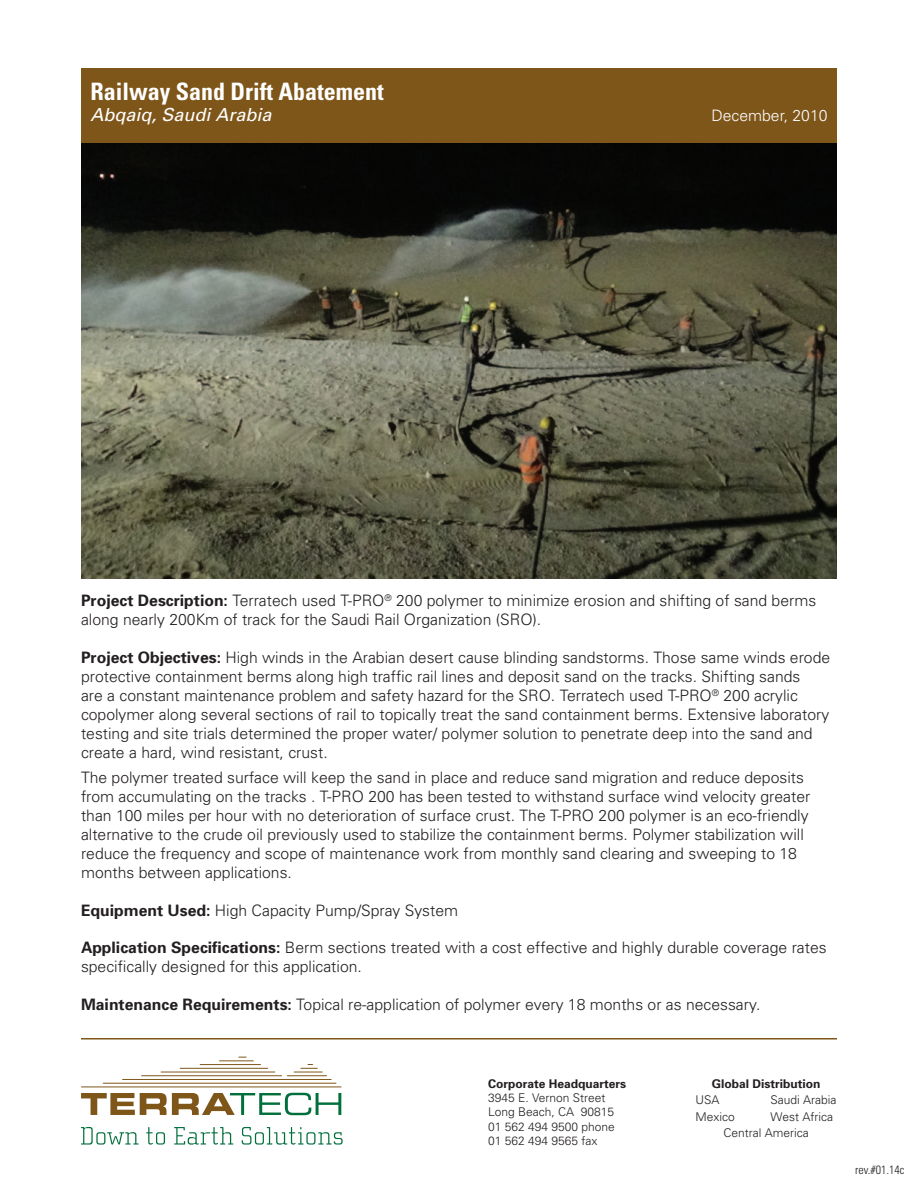
<style>
.page{position:relative;width:918px;height:1188px;background:#fff}
.page>*{position:absolute;margin:0;border:0;box-sizing:border-box;transform-origin:0 0}
.t1{font:700 condensed 24px "Univers";color:#fff}
.t2{font:italic 18px "Univers";color:#fff}
.t3{font:300 15.75px/18.9px "Univers";color:#231f20}
.t4{font:300 15.75px "Univers";color:#fff}
.t5{font:300 12px "Univers";color:#231f20}
.t6{font:700 12px "Univers";color:#231f20}
.t7{font:300 condensed 12px "Univers";color:#231f20}
.s1{font-weight:700}
</style>
<div class="page">
<hr style="left:81px;top:1086px;width:260px;height:1px;background:#7f5619">
<hr style="left:103px;top:1083px;width:233px;height:1px;background:#7f5619">
<hr style="left:123px;top:1079px;width:208px;height:1px;background:#7f5619">
<hr style="left:142px;top:1075px;width:140px;height:1px;background:#7f5619">
<hr style="left:287px;top:1075px;width:40px;height:1px;background:#7f5619">
<hr style="left:161px;top:1072px;width:114px;height:1px;background:#7f5619">
<hr style="left:180px;top:1068px;width:88px;height:1px;background:#7f5619">
<hr style="left:200px;top:1064px;width:61px;height:1px;background:#7f5619">
<svg style="left:294px;top:1064px;width:28px;height:9px"></svg>
<hr style="left:220px;top:1060px;width:33px;height:1px;background:#7f5619">
<svg style="left:81px;top:1093px;width:260px;height:22px"></svg>
<svg style="left:81px;top:1127px;width:58px;height:18px"></svg>
<svg style="left:146px;top:1127px;width:19px;height:18px"></svg>
<svg style="left:174px;top:1127px;width:59px;height:18px"></svg>
<svg style="left:242px;top:1127px;width:101px;height:18px"></svg>
<img style="left:81px;top:143px;width:756px;height:435px">
<hr style="left:81px;top:1038px;width:756px;height:2px;background:#7f5619">
<div style="left:81px;top:68px;width:756px;height:75px;background:#7f5619"></div>
<p class="t1" style="left:90px;top:77px;width:295px">Railway Sand Drift Abatement</p>
<p class="t2" style="left:90px;top:104px;width:183px">Abqaiq, Saudi Arabia</p>
<p class="t4" style="left:711px;top:106px;width:118px">December, 2010</p>
<p class="t3" style="left:81px;top:591px;width:737px"><span class="s1">Project Description:</span> Terratech used T-PRO<sup>®</sup> 200 polymer to minimize erosion and shifting of sand berms along nearly 200Km of track for the Saudi Rail Organization (SRO).</p>
<p class="t3" style="left:81px;top:648px;width:751px"><span class="s1">Project Objectives:</span> High winds in the Arabian desert cause blinding sandstorms. Those same winds erode protective containment berms along high traffic rail lines and deposit sand on the tracks. Shifting sands<br>are a constant maintenance problem and safety hazard for the SRO. Terratech used T-PRO<sup>®</sup> 200 acrylic copolymer along several sections of rail to topically treat the sand containment berms. Extensive laboratory testing and site trials determined the proper water/ polymer solution to penetrate deep into the sand and create a hard, wind resistant, crust.</p>
<p class="t3" style="left:81px;top:768px;width:731px">The polymer treated surface will keep the sand in place and reduce sand migration and reduce deposits from accumulating on the tracks . T-PRO 200 has been tested to withstand surface wind velocity greater than 100 miles per hour with no deterioration of surface crust. The T-PRO 200 polymer is an eco-friendly alternative to the crude oil previously used to stabilize the containment berms. Polymer stabilization will reduce the frequency and scope of maintenance work from monthly sand clearing and sweeping to 18 months between applications.</p>
<p class="t3" style="left:81px;top:901px;width:379px"><span class="s1">Equipment Used:</span> High Capacity Pump/Spray System</p>
<p class="t3" style="left:81px;top:938px;width:747px"><span class="s1">Application Specifications:</span> Berm sections treated with a cost effective and highly durable coverage rates specifically designed for this application.</p>
<p class="t3" style="left:81px;top:995px;width:681px"><span class="s1">Maintenance Requirements:</span> Topical re-application of polymer every 18 months or as necessary.</p>
<p class="t6" style="left:488px;top:1076px;width:140px">Corporate Headquarters</p>
<p class="t5" style="left:488px;top:1091px;width:119px">3945 E. Vernon Street</p>
<p class="t5" style="left:488px;top:1105px;width:128px">Long Beach, CA 90815</p>
<p class="t5" style="left:488px;top:1119px;width:128px">01 562 494 9500 phone</p>
<p class="t5" style="left:488px;top:1134px;width:111px">01 562 494 9565 fax</p>
<p class="t6" style="left:712px;top:1076px;width:110px">Global Distribution</p>
<p class="t5" style="left:696px;top:1093px;width:25px">USA</p>
<p class="t5" style="left:771px;top:1093px;width:68px">Saudi Arabia</p>
<p class="t5" style="left:696px;top:1109px;width:41px">Mexico</p>
<p class="t5" style="left:771px;top:1109px;width:64px">West Africa</p>
<p class="t5" style="left:724px;top:1126px;width:87px">Central America</p>
<p class="t7" style="left:855px;top:1163px;width:51px">rev.#01.14c</p>
</div>
